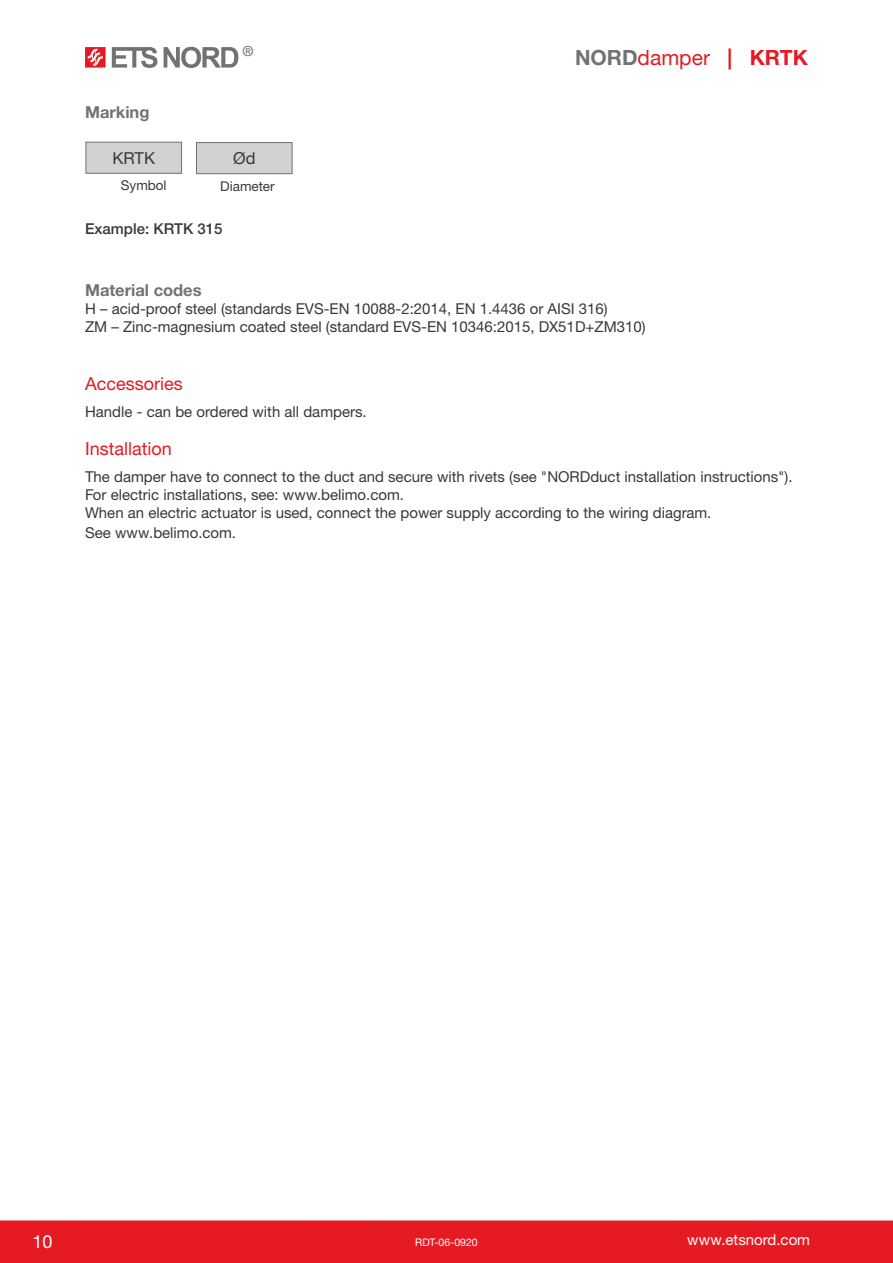
<style>
.page{position:relative;width:893px;height:1263px;background:#fff}
.page>*{position:absolute;margin:0;border:0;box-sizing:border-box;transform-origin:0 0}
.t1{font:21px "Helvetica Neue LTW1 G";color:#e51a23}
.Pealkiri{font:18px "Helvetica Neue LTW1 G";color:#e51a23}
.t2{font:18px "Helvetica Neue LTW1 G";color:#fff}
.t3{font:700 16.5px "Helvetica Neue LTW1 G";color:#717275}
.Markeering_kast{font:16.5px "Helvetica Neue LTW1 G";color:#383839}
.Tekst_1{font:15px "Helvetica Neue LTW1 G";color:#383839}
.t4{font:15px "Helvetica Neue LTW1 G";color:#fff}
.Näidis{font:500 15px "Helvetica Neue LTW1 G";color:#383839}
.t5{font:500 13.95px "Helvetica Neue LTW1 G";color:#717275}
.markeering_kiri{font:13.5px "Helvetica Neue LTW1 G";color:#383839}
.t6{font:10.5px "Helvetica Neue LTW1 G";color:#fff}
.s1{font-weight:700;color:#717275}
.s2{font-weight:700}
</style>
<div class="page">
<div style="left:0;top:1220px;width:893px;height:43px;background:#e51a23"></div>
<svg style="left:112px;top:47px;width:45px;height:21px"></svg>
<svg style="left:164px;top:47px;width:74px;height:21px"></svg>
<svg style="left:85px;top:47px;width:21px;height:21px"></svg>
<div style="left:86px;top:142px;width:96px;height:31px;background:#d1d2d4"></div>
<div style="left:86px;top:142px;width:96px;height:32px;border:1px solid #717275"></div>
<div style="left:196px;top:143px;width:96px;height:31px;background:#d1d2d4"></div>
<div style="left:196px;top:142px;width:96px;height:32px;border:1px solid #717275"></div>
<p class="t3" style="left:85px;top:102px;width:66px">Marking</p>
<p class="t5" style="left:242px;top:43px;width:13px">®</p>
<p class="t1" style="left:575px;top:44px;width:234px"><span class="s1">NORD</span>damper <span class="s2">| KRTK</span></p>
<p class="Markeering_kast" style="left:112px;top:148px;width:44px">KRTK</p>
<p class="Markeering_kast" style="left:233px;top:148px;width:24px">Ød</p>
<p class="markeering_kiri" style="left:121px;top:176px;width:47px">Symbol</p>
<p class="markeering_kiri" style="left:220px;top:177px;width:56px">Diameter</p>
<p class="Näidis" style="left:85px;top:219px;width:139px">Example: KRTK 315</p>
<p class="t3" style="left:85px;top:280px;width:118px">Material codes</p>
<p class="Tekst_1" style="left:85px;top:299px;width:524px">H – acid-proof steel (standards EVS-EN 10088-2:2014, EN 1.4436 or AISI 316)</p>
<p class="Tekst_1" style="left:85px;top:317px;width:562px">ZM – Zinc-magnesium coated steel (standard EVS-EN 10346:2015, DX51D+ZM310)</p>
<p class="Pealkiri" style="left:85px;top:373px;width:99px">Accessories</p>
<p class="Tekst_1" style="left:85px;top:402px;width:283px">Handle - can be ordered with all dampers.</p>
<p class="Pealkiri" style="left:85px;top:438px;width:88px">Installation</p>
<p class="Tekst_1" style="left:85px;top:467px;width:709px">The damper have to connect to the duct and secure with rivets (see "NORDduct installation instructions").</p>
<p class="Tekst_1" style="left:85px;top:485px;width:320px">For electric installations, see: www.belimo.com.</p>
<p class="Tekst_1" style="left:85px;top:503px;width:628px">When an electric actuator is used, connect the power supply according to the wiring diagram.</p>
<p class="Tekst_1" style="left:85px;top:523px;width:153px">See www.belimo.com.</p>
<p class="t2" style="left:33px;top:1230px;width:22px">10</p>
<p class="t6" style="left:415px;top:1235px;width:64px">RDT-06-0920</p>
<p class="t4" style="left:687px;top:1230px;width:124px">www.etsnord.com</p>
</div>
